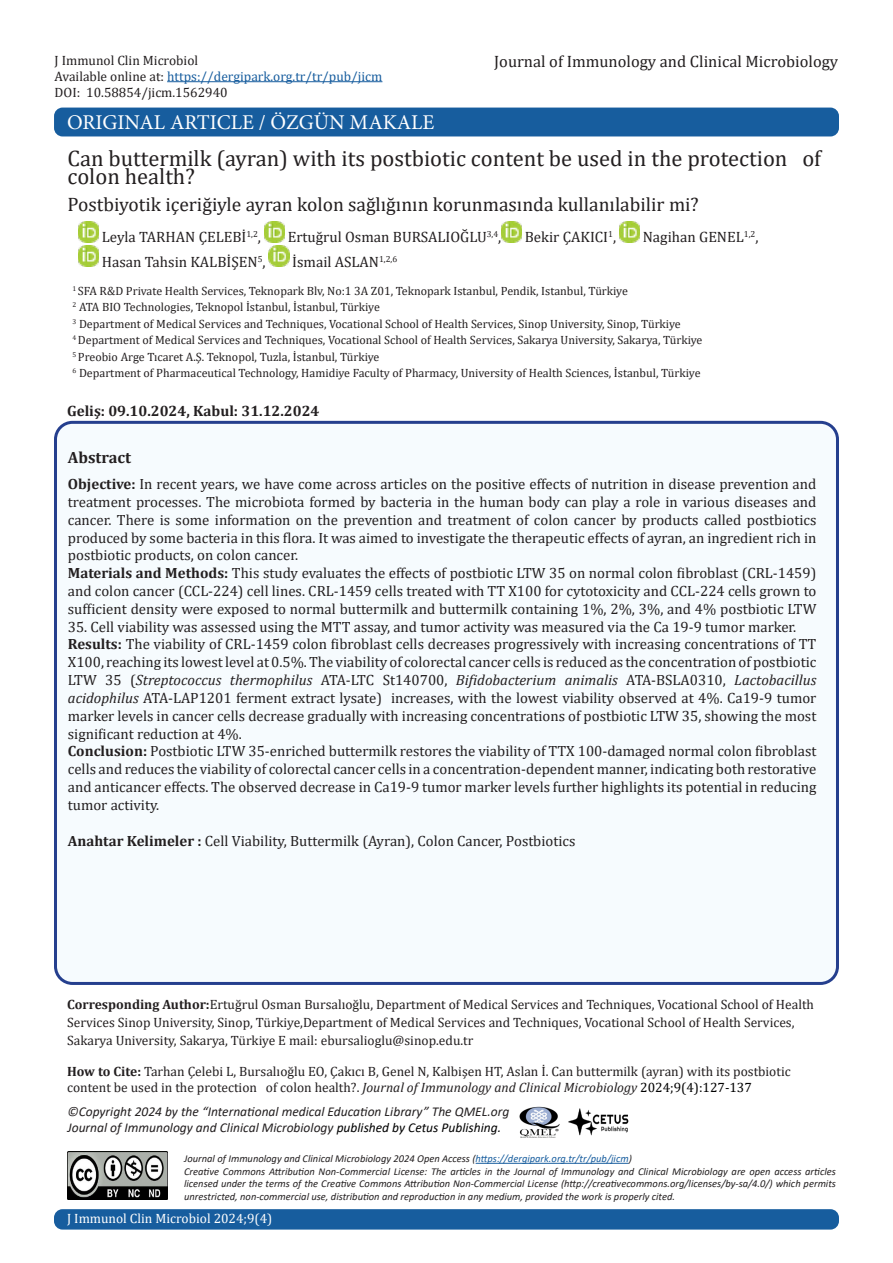
<style>
.page{position:relative;width:893px;height:1263px;background:#fff}
.page>*{position:absolute;margin:0;border:0;box-sizing:border-box;transform-origin:0 0}
.makale_ana_başlık{font:22.5px/18px "Cambria";color:#231f20}
.t1{font:21px "Minion Pro";color:#fff}
.makale_ana_başlık-2{font:19.5px "Cambria";color:#231f20}
.t2{font:16.5px "Cambria";color:#231f20}
.t3{font:700 16.35px "Cambria";color:#231f20}
.t4{font:15px "Cambria";color:#231f20}
.t5{font:700 15px "Cambria";color:#231f20}
.öz_abstract{font:14.85px/17.9px "Cambria";color:#231f20;text-align:justify}
.t6{font:13.5px/18px "Cambria";color:#231f20}
.t7{font:italic 13.5px/16.2px "Calibri";color:#231f20}
.t8{font:13.5px "Cambria";color:#fff}
.yazar_kurum{font:12px "Cambria";color:#231f20}
.t9{font:italic 10.5px/12.6px "Calibri";color:#231f20}
.s1{color:#175d9e}
.s2{font-weight:700}
.s3{font-style:italic}
.s4{color:#000}
</style>
<div class="page">
<div style="left:54px;top:1209px;width:785px;height:20px;background:#175d9e;border-radius:9px"></div>
<hr style="left:476px;top:1163px;width:153px;height:1px;background:#175d9e">
<div style="left:55px;top:422px;width:782px;height:561px;background:#f6fbfe;border-radius:17px"></div>
<div style="left:54px;top:421px;width:785px;height:564px;border:3px solid #253f8e;border-radius:17px"></div>
<img style="left:68px;top:1151px;width:99px;height:48px">
<div style="left:54px;top:108px;width:785px;height:28px;background:#175d9e;border-radius:9px"></div>
<hr style="left:167px;top:81px;width:215px;height:1px;background:#175d9e">
<img style="left:519px;top:1106px;width:41px;height:32px">
<img style="left:568px;top:1108px;width:61px;height:28px">
<img style="left:78px;top:221px;width:21px;height:21px">
<img style="left:264px;top:221px;width:20px;height:21px">
<img style="left:501px;top:221px;width:20px;height:21px">
<img style="left:619px;top:221px;width:20px;height:21px">
<img style="left:78px;top:245px;width:21px;height:22px">
<img style="left:269px;top:245px;width:20px;height:22px">
<p class="t6" style="left:55px;top:51px;width:145px">J Immunol Clin Microbiol</p>
<p class="t2" style="left:494px;top:51px;width:346px">Journal of Immunology and Clinical Microbiology</p>
<p class="t6" style="left:55px;top:68px;width:329px;line-height:16.2px">Available online at: <span class="s1">https://dergipark.org.tr/tr/pub/jicm<br></span>DOI: 10.58854/jicm.1562940</p>
<p class="t1" style="left:67px;top:108px;width:369px">ORIGINAL ARTICLE / ÖZGÜN MAKALE</p>
<p class="makale_ana_başlık" style="left:67px;top:150px;width:755px">Can buttermilk (ayran) with its postbiotic content be used in the protection of colon health?</p>
<p class="makale_ana_başlık-2" style="left:67px;top:193px;width:633px">Postbiyotik içeriğiyle ayran kolon sağlığının korunmasında kullanılabilir mi?</p>
<p class="t4" style="left:102px;top:228px;width:161px">Leyla TARHAN ÇELEBİ<sup>1,2</sup>,</p>
<p class="t4" style="left:288px;top:228px;width:215px">Ertuğrul Osman BURSALIOĞLU<sup>3,4</sup>,</p>
<p class="t4" style="left:525px;top:228px;width:93px">Bekir ÇAKICI<sup>1</sup>,</p>
<p class="t4" style="left:643px;top:228px;width:117px">Nagihan GENEL<sup>1,2</sup>,</p>
<p class="t4" style="left:102px;top:253px;width:165px">Hasan Tahsin KALBIŞEN<sup>5</sup>,</p>
<p class="t4" style="left:292px;top:253px;width:106px">İsmail ASLAN<sup>1,2,6</sup></p>
<p class="yazar_kurum" style="left:73px;top:284px;width:557px"><sup>1</sup> SFA R&amp;D Private Health Services, Teknopark Blv, No:1 3A Z01, Teknopark Istanbul, Pendik, Istanbul, Türkiye</p>
<p class="yazar_kurum" style="left:73px;top:300px;width:309px"><sup>2</sup> ATA BIO Technologies, Teknopol İstanbul, İstanbul, Türkiye</p>
<p class="yazar_kurum" style="left:73px;top:317px;width:610px"><sup>3</sup> Department of Medical Services and Techniques, Vocational School of Health Services, Sinop University, Sinop, Türkiye</p>
<p class="yazar_kurum" style="left:73px;top:333px;width:631px"><sup>4</sup> Department of Medical Services and Techniques, Vocational School of Health Services, Sakarya University, Sakarya, Türkiye</p>
<p class="yazar_kurum" style="left:73px;top:350px;width:308px"><sup>5</sup> Preobio Arge Tıcaret A.Ş. Teknopol, Tuzla, İstanbul, Türkiye</p>
<p class="yazar_kurum" style="left:73px;top:366px;width:630px"><sup>6</sup> Department of Pharmaceutical Technology, Hamidiye Faculty of Pharmacy, University of Health Sciences, İstanbul, Türkiye</p>
<p class="t5" style="left:67px;top:400px;width:254px">Geliş: 09.10.2024, Kabul: 31.12.2024</p>
<p class="t3" style="left:68px;top:446px;width:65px">Abstract</p>
<p class="öz_abstract" style="left:68px;top:475px;width:750px"><span class="s2">Objective:</span> In recent years, we have come across articles on the positive effects of nutrition in disease prevention and treatment processes. The microbiota formed by bacteria in the human body can play a role in various diseases and cancer. There is some information on the prevention and treatment of colon cancer by products called postbiotics produced by some bacteria in this flora. It was aimed to investigate the therapeutic effects of ayran, an ingredient rich in postbiotic products, on colon cancer.</p>
<p class="öz_abstract" style="left:68px;top:564px;width:750px"><span class="s2">Materials and Methods:</span> This study evaluates the effects of postbiotic LTW 35 on normal colon fibroblast (CRL-1459) and colon cancer (CCL-224) cell lines. CRL-1459 cells treated with TT X100 for cytotoxicity and CCL-224 cells grown to sufficient density were exposed to normal buttermilk and buttermilk containing 1%, 2%, 3%, and 4% postbiotic LTW</p>
<p class="öz_abstract" style="left:68px;top:618px;width:730px">35. Cell viability was assessed using the MTT assay, and tumor activity was measured via the Ca 19-9 tumor marker.</p>
<p class="öz_abstract" style="left:68px;top:635px;width:750px"><span class="s2">Results:</span> The viability of CRL-1459 colon fibroblast cells decreases progressively with increasing concentrations of TT X100, reaching its lowest level at 0.5%. The viability of colorectal cancer cells is reduced as the concentration of postbiotic LTW 35 (<span class="s3">Streptococcus thermophilus</span> ATA-LTC St140700, <span class="s3">Bifidobacterium animalis</span> ATA-BSLA0310, <span class="s3">Lactobacillus acidophilus</span> ATA-LAP1201 ferment extract lysate) increases, with the lowest viability observed at 4%. Ca19-9 tumor marker levels in cancer cells decrease gradually with increasing concentrations of postbiotic LTW 35, showing the most significant reduction at 4%.</p>
<p class="öz_abstract" style="left:68px;top:742px;width:750px"><span class="s2">Conclusion:</span> Postbiotic LTW 35-enriched buttermilk restores the viability of TTX 100-damaged normal colon fibroblast cells and reduces the viability of colorectal cancer cells in a concentration-dependent manner, indicating both restorative and anticancer effects. The observed decrease in Ca19-9 tumor marker levels further highlights its potential in reducing tumor activity.</p>
<p class="öz_abstract" style="left:68px;top:831px;width:509px"><span class="s2">Anahtar Kelimeler :</span> Cell Viability, Buttermilk (Ayran), Colon Cancer, Postbiotics</p>
<p class="t6" style="left:67px;top:995px;width:748px"><span class="s2">Corresponding Author:</span>Ertuğrul Osman Bursalıoğlu, Department of Medical Services and Techniques, Vocational School of Health<br>Services Sinop University, Sinop, Türkiye,Department of Medical Services and Techniques, Vocational School of Health Services,<br>Sakarya University, Sakarya, Türkiye E mail: ebursalioglu@sinop.edu.tr</p>
<p class="t6" style="left:67px;top:1063px;width:725px;line-height:16.5px"><span class="s2">How to Cite:</span> Tarhan Çelebi L, Bursalıoğlu EO, Çakıcı B, Genel N, Kalbişen HT, Aslan İ. Can buttermilk (ayran) with its postbiotic content be used in the protection of colon health?. <span class="s3">Journal of Immunology and Clinical Microbiology</span> <span class="s4">2024;9(4):127-137</span></p>
<p class="t7" style="left:67px;top:1103px;width:443px">©Copyright 2024 by the “International medical Education Library” The QMEL.org<br>Journal of Immunology and Clinical Microbiology <span class="s4">published by Cetus Publishing.</span></p>
<p class="t9" style="left:184px;top:1152px;width:653px">Journal of Immunology and Clinical Microbiology 2024 Open Access (<span class="s1">https://dergipark.org.tr/tr/pub/jicm</span>)<br>Creative Commons Attribution Non-Commercial License: The articles in the Journal of Immunology and Clinical Microbiology are open access articles licensed under the terms of the Creative Commons Attribution Non-Commercial License (http://creativecommons.org/licenses/by-sa/4.0/) which permits unrestricted, non-commercial use, distribution and reproduction in any medium, provided the work is properly cited.</p>
<p class="t8" style="left:67px;top:1210px;width:207px">J Immunol Clin Microbiol 2024;9(4)</p>
</div>
